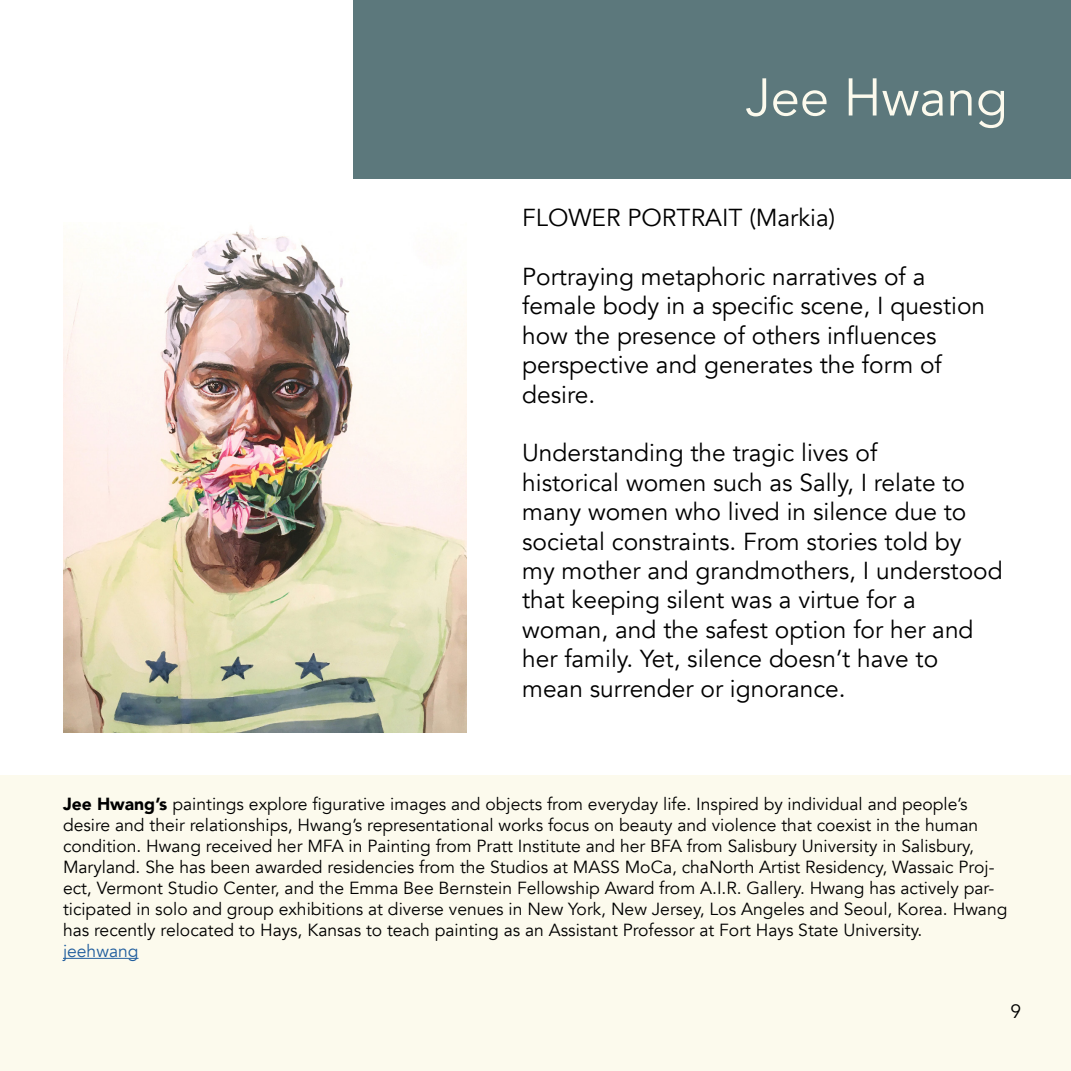
<style>
.page{position:relative;width:1071px;height:1071px;background:#fff}
.page>*{position:absolute;margin:0;border:0;box-sizing:border-box;transform-origin:0 0}
.t1{font:52.5px "Avenir";color:#fcfaed}
.t2{font:24.5px/29.4px "Avenir";color:#000}
.t3{font:19.25px "Avenir";color:#000}
.t4{font:17.5px/21px "Avenir";color:#000}
.t5{font:17.5px "Avenir";color:#215e9e}
.s1{font-weight:900}
</style>
<div class="page">
<div style="left:353px;top:0;width:718px;height:179px;background:#5c787c"></div>
<div style="left:0;top:775px;width:1071px;height:296px;background:#fcfaed"></div>
<hr style="left:63px;top:958px;width:76px;height:1px;background:#215e9e">
<img style="left:63px;top:226px;width:403px;height:506px">
<h1 class="t1" style="left:745px;top:66px;width:264px">Jee Hwang</h1>
<h2 class="t2" style="left:522px;top:203px;width:315px">FLOWER PORTRAIT (Markia)</h2>
<h2 class="t2" style="left:522px;top:262px;width:465px">Portraying metaphoric narratives of a female body in a specific scene, I question how the presence of others influences perspective and generates the form of desire.</h2>
<p class="t2" style="left:522px;top:439px;width:482px">Understanding the tragic lives of<br>historical women such as Sally, I relate to many women who lived in silence due to societal constraints. From stories told by<br>my mother and grandmothers, I understood that keeping silent was a virtue for a woman, and the safest option for her and her family. Yet, silence doesn’t have to mean surrender or ignorance.</p>
<p class="t4" style="left:63px;top:794px;width:946px"><span class="s1">Jee Hwang’s</span> paintings explore figurative images and objects from everyday life. Inspired by individual and people’s desire and their relationships, Hwang’s representational works focus on beauty and violence that coexist in the human condition. Hwang received her MFA in Painting from Pratt Institute and her BFA from Salisbury University in Salisbury, Maryland. She has been awarded residencies from the Studios at MASS MoCa, chaNorth Artist Residency, Wassaic Proj&shy;ect, Vermont Studio Center, and the Emma Bee Bernstein Fellowship Award from A.I.R. Gallery. Hwang has actively par&shy;ticipated in solo and group exhibitions at diverse venues in New York, New Jersey, Los Angeles and Seoul, Korea. Hwang has recently relocated to Hays, Kansas to teach painting as an Assistant Professor at Fort Hays State University.</p>
<p class="t5" style="left:63px;top:941px;width:77px">jeehwang</p>
<p class="t3" style="left:1011px;top:1000px;width:12px">9</p>
</div>
